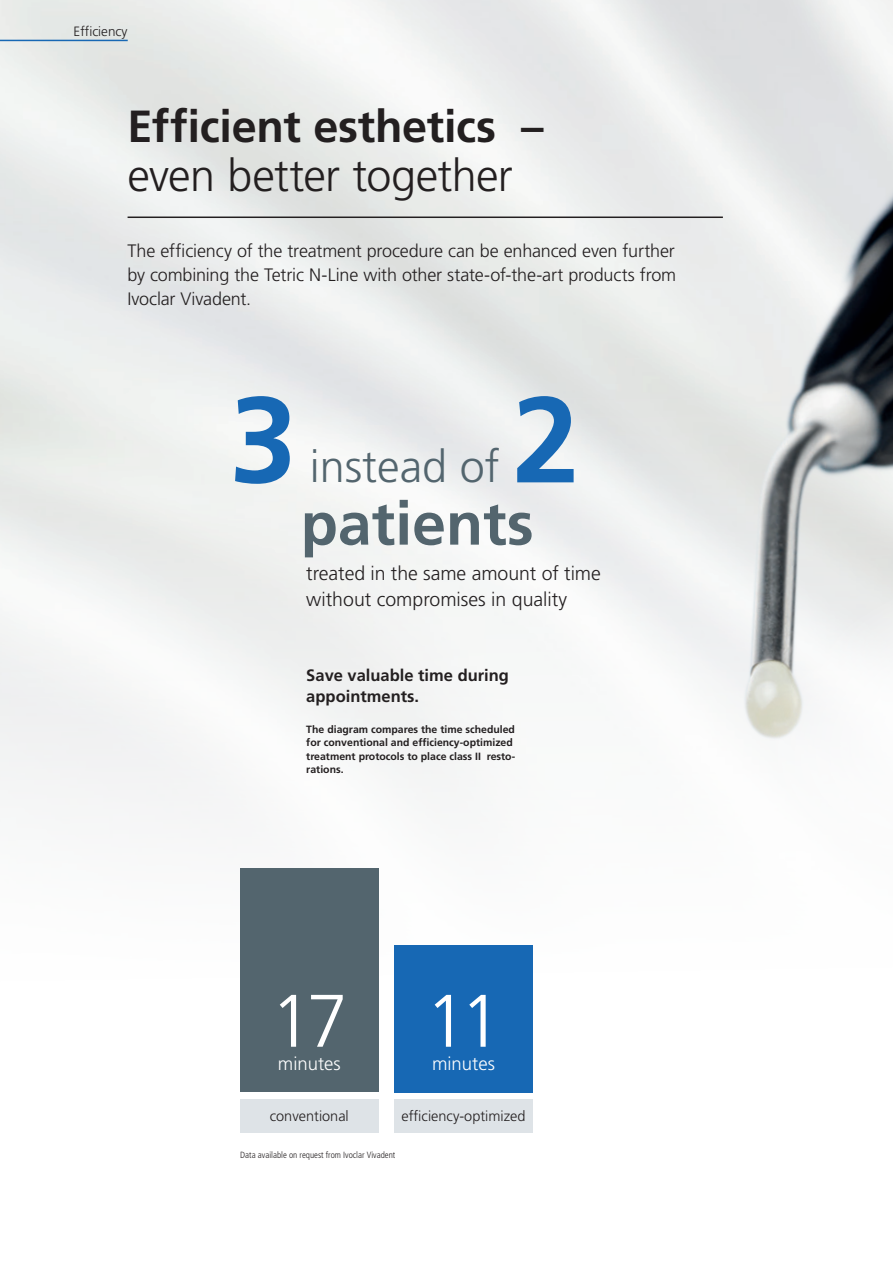
<style>
.page{position:relative;width:893px;height:1263px;background:#fff}
.page>*{position:absolute;margin:0;border:0;box-sizing:border-box;transform-origin:0 0}
.t1{font:700 121.5px "Frutiger";color:#1768b4}
.t2{font:300 74.25px "Frutiger";color:#fff}
.t3{font:700 60.75px "Frutiger";color:#53656e}
.t4{font:700 45px "Frutiger";letter-spacing:-.005em;color:#231f20}
.t5{font:300 45px "Frutiger";letter-spacing:-.015em;color:#231f20}
.t6{font:300 45px "Frutiger";color:#53656e}
.t7{font:300 19.5px/25.3px "Frutiger";color:#231f20}
.t8{font:300 18.6px "Frutiger";color:#fff}
.t9{font:300 18px/24px "Frutiger";letter-spacing:-.01em;color:#231f20;text-align:justify}
.t10{font:700 16.5px/21px "Frutiger";color:#231f20}
.t11{font:300 14.55px "Frutiger";color:#231f20}
.t12{font:300 13.5px "Frutiger";color:#231f20}
.t13{font:700 10.5px/13.5px "Frutiger";color:#231f20}
.t14{font:300 condensed 9px "Frutiger";color:#231f20}
</style>
<div class="page">
<img style="left:32px;top:0;width:861px;height:1093px">
<svg style="left:736px;top:540px;width:157px;height:366px"></svg>
<svg style="left:888px;top:400px;width:5px;height:462px"></svg>
<hr style="left:0;top:40px;width:128px;height:1px;background:#1768b4">
<div style="left:240px;top:868px;width:138px;height:224px;background:#53656e"></div>
<div style="left:394px;top:945px;width:139px;height:147px;background:#1768b4"></div>
<div style="left:240px;top:1099px;width:138px;height:33px;background:#dee3e7"></div>
<div style="left:394px;top:1099px;width:139px;height:33px;background:#dee3e7"></div>
<hr style="left:128px;top:216px;width:595px;height:2px;background:#231f20">
<p class="t12" style="left:74px;top:23px;width:55px">Efficiency</p>
<h3 class="t4" style="left:128px;top:99px;width:418px">Efficient esthetics –</h3>
<h3 class="t5" style="left:128px;top:150px;width:387px">even better together</h3>
<p class="t9" style="left:128px;top:239px;width:550px">The efficiency of the treatment procedure can be enhanced even further by combining the Tetric N-Line with other state-of-the-art products from Ivoclar Vivadent.</p>
<h1 class="t1" style="left:230px;top:369px;width:69px">3</h1>
<h1 class="t1" style="left:512px;top:369px;width:69px">2</h1>
<h3 class="t3" style="left:301px;top:488px;width:235px">patients</h3>
<p class="t7" style="left:306px;top:561px;width:296px">treated in the same amount of time without compromises in quality</p>
<h3 class="t6" style="left:310px;top:441px;width:192px">instead of</h3>
<p class="t10" style="left:306px;top:664px;width:204px">Save valuable time during appointments.</p>
<p class="t13" style="left:306px;top:722px;width:210px">The diagram compares the time scheduled for conventional and efficiency-optimized treatment protocols to place class II resto&shy;rations.</p>
<h2 class="t2" style="left:271px;top:979px;width:79px">17</h2>
<p class="t8" style="left:278px;top:1053px;width:64px">minutes</p>
<h2 class="t2" style="left:426px;top:979px;width:77px">11</h2>
<p class="t8" style="left:432px;top:1053px;width:64px">minutes</p>
<p class="t11" style="left:270px;top:1108px;width:81px">conventional</p>
<p class="t11" style="left:401px;top:1108px;width:126px">efficiency-optimized</p>
<p class="t14" style="left:240px;top:1149px;width:157px">Data available on request from Ivoclar Vivadent</p>
</div>
